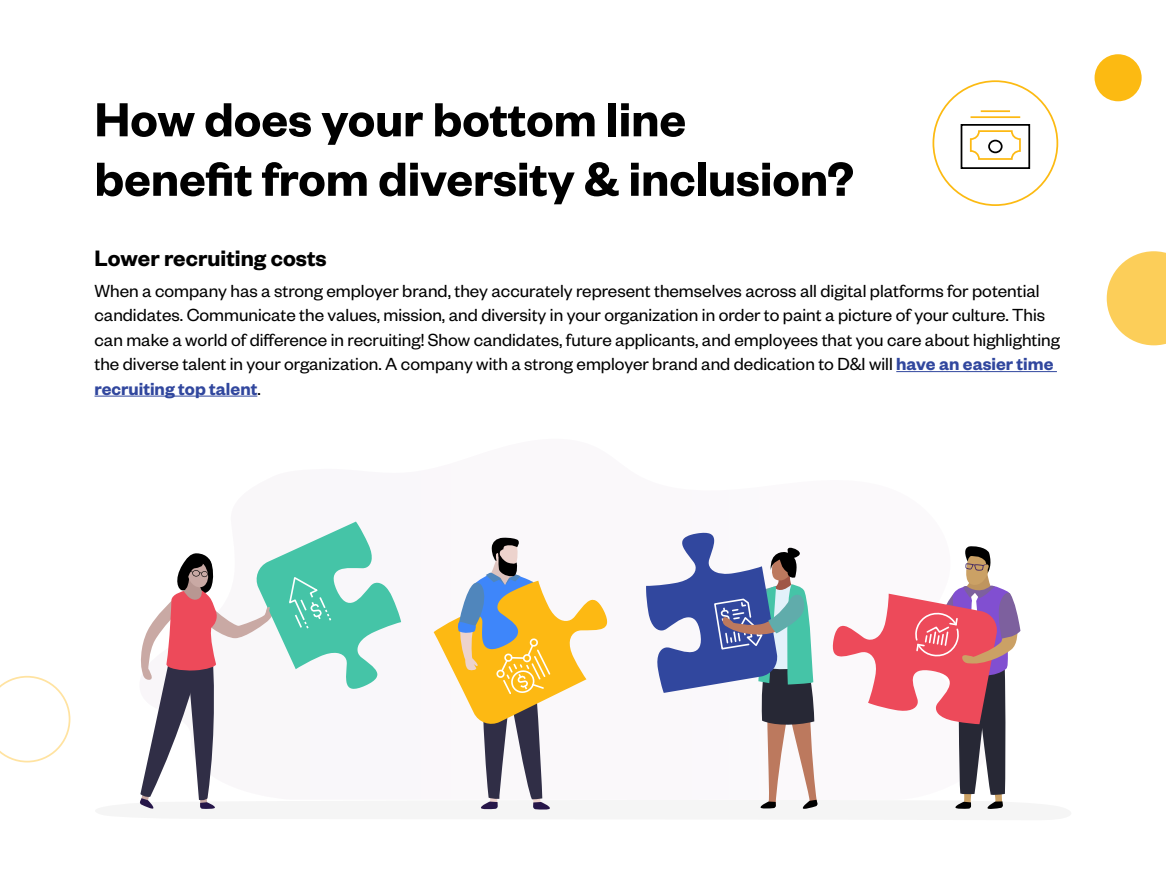
<style>
.page{position:relative;width:1166px;height:896px;background:#fff}
.page>*{position:absolute;margin:0;border:0;box-sizing:border-box;transform-origin:0 0}
.t1{font:600 52.5px/59.5px "Founders Grotesk";color:#000}
.t2{font:600 24.5px "Founders Grotesk";color:#000}
.t3{font:19.25px/24.5px "Founders Grotesk";color:#000}
.s1{font-weight:600;color:#31479e}
</style>
<div class="page">
<hr style="left:896px;top:371px;width:160px;height:1px;background:#31479e">
<hr style="left:94px;top:396px;width:163px;height:1px;background:#31479e">
<svg style="left:139px;top:522px;width:882px;height:288px"></svg>
<svg style="left:0;top:676px;width:70px;height:86px"></svg>
<div style="left:932px;top:80px;width:126px;height:126px;border:2px solid #fcba12;border-radius:50%"></div>
<div style="left:1094px;top:54px;width:47px;height:47px;background:#fcba12;border-radius:50%"></div>
<svg style="left:1106px;top:251px;width:60px;height:94px"></svg>
<svg style="left:960px;top:110px;width:71px;height:59px"></svg>
<h1 class="t1" style="left:94px;top:87px;width:761px">How does your bottom line benefit from diversity &amp; inclusion?</h1>
<p class="t2" style="left:94px;top:243px;width:234px">Lower recruiting costs</p>
<p class="t3" style="left:94px;top:277px;width:967px">When a company has a strong employer brand, they accurately represent themselves across all digital platforms for potential candidates. Communicate the values, mission, and diversity in your organization in order to paint a picture of your culture. This can make a world of difference in recruiting! Show candidates, future applicants, and employees that you care about highlighting the diverse talent in your organization. A company with a strong employer brand and dedication to D&amp;I will <span class="s1">have an easier time recruiting top talent</span>.</p>
</div>
